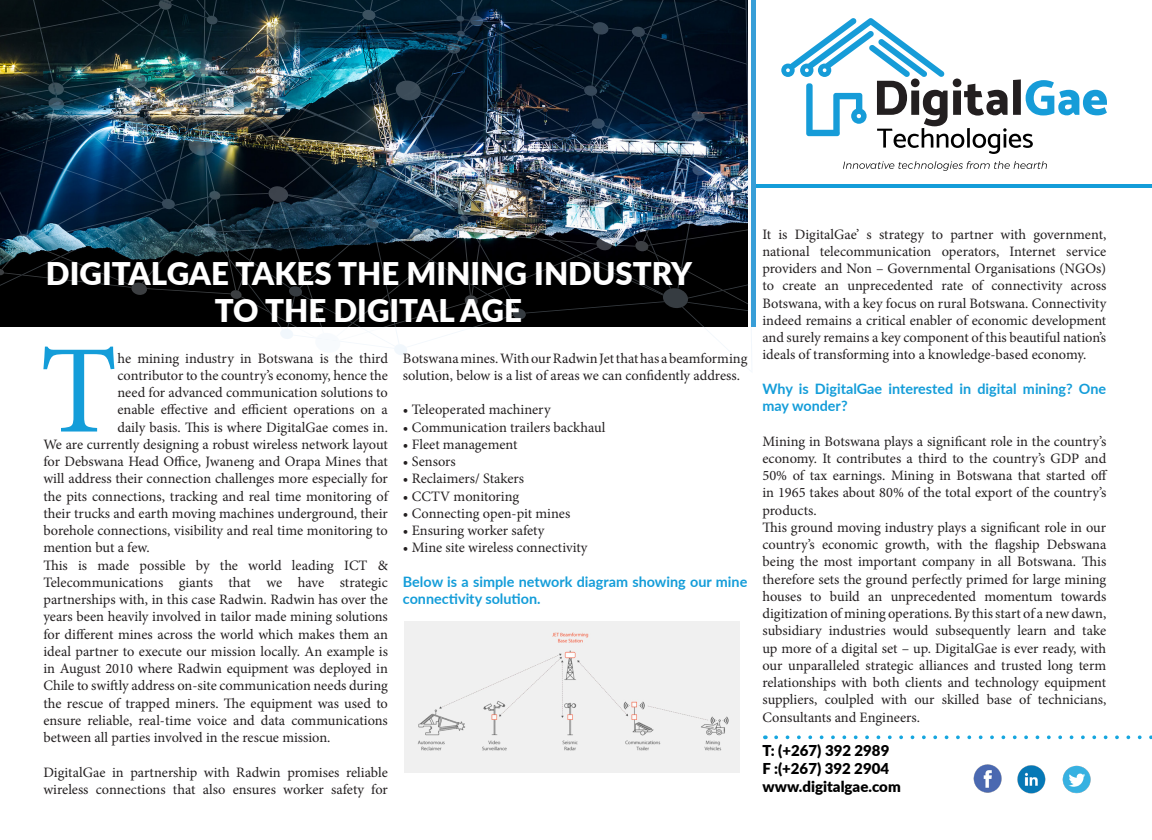
<style>
.page{position:relative;width:1152px;height:840px;background:#fff}
.page>*{position:absolute;margin:0;border:0;box-sizing:border-box;transform-origin:0 0}
.t1{font:125.75px "Minion Pro";color:#149dd9}
.t2{font:900 31.25px "Lato";color:#fff}
.t3{font:900 15px "Lato";color:#000001}
.t4{font:14.38px/17.2px "Minion Pro";color:#231f20;text-align:justify}
.t5{font:700 14.38px/17.2px "Lato";color:#149dd9}
</style>
<div class="page">
<svg style="left:776px;top:735px;width:376px;height:4px"></svg>
<hr style="left:755px;top:184px;width:397px;height:3px;background:#149dd9">
<img style="left:973px;top:764px;width:29px;height:29px">
<img style="left:1062px;top:765px;width:29px;height:29px">
<img style="left:1017px;top:765px;width:29px;height:29px">
<div style="left:404px;top:621px;width:335px;height:151px;background:#f0f0f0"></div>
<img style="left:0;top:0;width:752px;height:372px">
<svg style="left:843px;top:161px;width:204px;height:10px"></svg>
<svg style="left:781px;top:18px;width:326px;height:136px"></svg>
<hr style="left:751px;top:0;width:4px;height:327px;background:#389ed7">
<p class="t2" style="left:46px;top:250px;width:647px">DIGITALGAE TAKES THE MINING INDUSTRY</p>
<p class="t2" style="left:215px;top:287px;width:309px">TO THE DIGITAL AGE</p>
<p class="t1" style="left:40px;top:307px;width:79px">T</p>
<p class="t4" style="left:117px;top:349px;width:272px">he mining industry in Botswana is the third</p>
<p class="t4" style="left:403px;top:349px;width:346px">Botswana mines. With our Radwin Jet that has a beamforming solution, below is a list of areas we can confidently address.</p>
<p class="t4" style="left:403px;top:401px;width:149px">• Teleoperated machinery</p>
<p class="t4" style="left:403px;top:418px;width:204px">• Communication trailers backhaul</p>
<p class="t4" style="left:403px;top:436px;width:116px">• Fleet management</p>
<p class="t4" style="left:403px;top:453px;width:54px">• Sensors</p>
<p class="t4" style="left:403px;top:470px;width:123px">• Reclaimers/ Stakers</p>
<p class="t4" style="left:403px;top:487px;width:118px">• CCTV monitoring</p>
<p class="t4" style="left:403px;top:505px;width:169px">• Connecting open-pit mines</p>
<p class="t4" style="left:403px;top:522px;width:143px">• Ensuring worker safety</p>
<p class="t4" style="left:403px;top:539px;width:186px">• Mine site wireless connectivity</p>
<p class="t5" style="left:403px;top:572px;width:346px">Below is a simple network diagram showing our mine connectivity solution.</p>
<p class="t4" style="left:117px;top:367px;width:272px">contributor to the country’s economy, hence the</p>
<p class="t4" style="left:117px;top:384px;width:272px">need for advanced communication solutions to</p>
<p class="t4" style="left:117px;top:401px;width:272px">enable effective and efficient operations on a</p>
<p class="t4" style="left:117px;top:418px;width:272px">daily basis. This is where DigitalGae comes in.</p>
<p class="t4" style="left:43px;top:436px;width:346px">We are currently designing a robust wireless network layout</p>
<p class="t4" style="left:43px;top:453px;width:346px">for Debswana Head Office, Jwaneng and Orapa Mines that</p>
<p class="t4" style="left:43px;top:470px;width:346px">will address their connection challenges more especially for</p>
<p class="t4" style="left:43px;top:487px;width:346px">the pits connections, tracking and real time monitoring of</p>
<p class="t4" style="left:43px;top:505px;width:346px">their trucks and earth moving machines underground, their</p>
<p class="t4" style="left:43px;top:522px;width:346px">borehole connections, visibility and real time monitoring to</p>
<p class="t4" style="left:43px;top:539px;width:108px">mention but a few.</p>
<p class="t4" style="left:43px;top:556px;width:346px">This is made possible by the world leading ICT &amp; Telecommunications giants that we have strategic partnerships with, in this case Radwin. Radwin has over the years been heavily involved in tailor made mining solutions for different mines across the world which makes them an ideal partner to execute our mission locally. An example is in August 2010 where Radwin equipment was deployed in Chile to swiftly address on-site communication needs during the rescue of trapped miners. The equipment was used to ensure reliable, real-time voice and data communications between all parties involved in the rescue mission.</p>
<p class="t4" style="left:43px;top:763px;width:346px">DigitalGae in partnership with Radwin promises reliable wireless connections that also ensures worker safety for</p>
<p class="t4" style="left:762px;top:225px;width:345px">It is DigitalGae’ s strategy to partner with government, national telecommunication operators, Internet service providers and Non – Governmental Organisations (NGOs) to create an unprecedented rate of connectivity across Botswana, with a key focus on rural Botswana. Connectivity indeed remains a critical enabler of economic development and surely remains a key component of this beautiful nation’s ideals of transforming into a knowledge-based economy.</p>
<p class="t5" style="left:762px;top:379px;width:345px">Why is DigitalGae interested in digital mining? One may wonder?</p>
<p class="t4" style="left:762px;top:432px;width:347px">Mining in Botswana plays a significant role in the country’s economy. It contributes a third to the country’s GDP and 50% of tax earnings. Mining in Botswana that started off in 1965 takes about 80% of the total export of the country’s products.</p>
<p class="t4" style="left:762px;top:519px;width:345px">This ground moving industry plays a significant role in our country’s economic growth, with the flagship Debswana being the most important company in all Botswana. This therefore sets the ground perfectly primed for large mining houses to build an unprecedented momentum towards digitization of mining operations. By this start of a new dawn, subsidiary industries would subsequently learn and take up more of a digital set – up. DigitalGae is ever ready, with our unparalleled strategic alliances and trusted long term relationships with both clients and technology equipment suppliers, coulpled with our skilled base of technicians, Consultants and Engineers.</p>
<p class="t3" style="left:762px;top:739px;width:128px">T: (+267) 392 2989</p>
<p class="t3" style="left:762px;top:757px;width:128px">F :(+267) 392 2904</p>
<p class="t3" style="left:762px;top:775px;width:140px">www.digitalgae.com</p>
</div>
